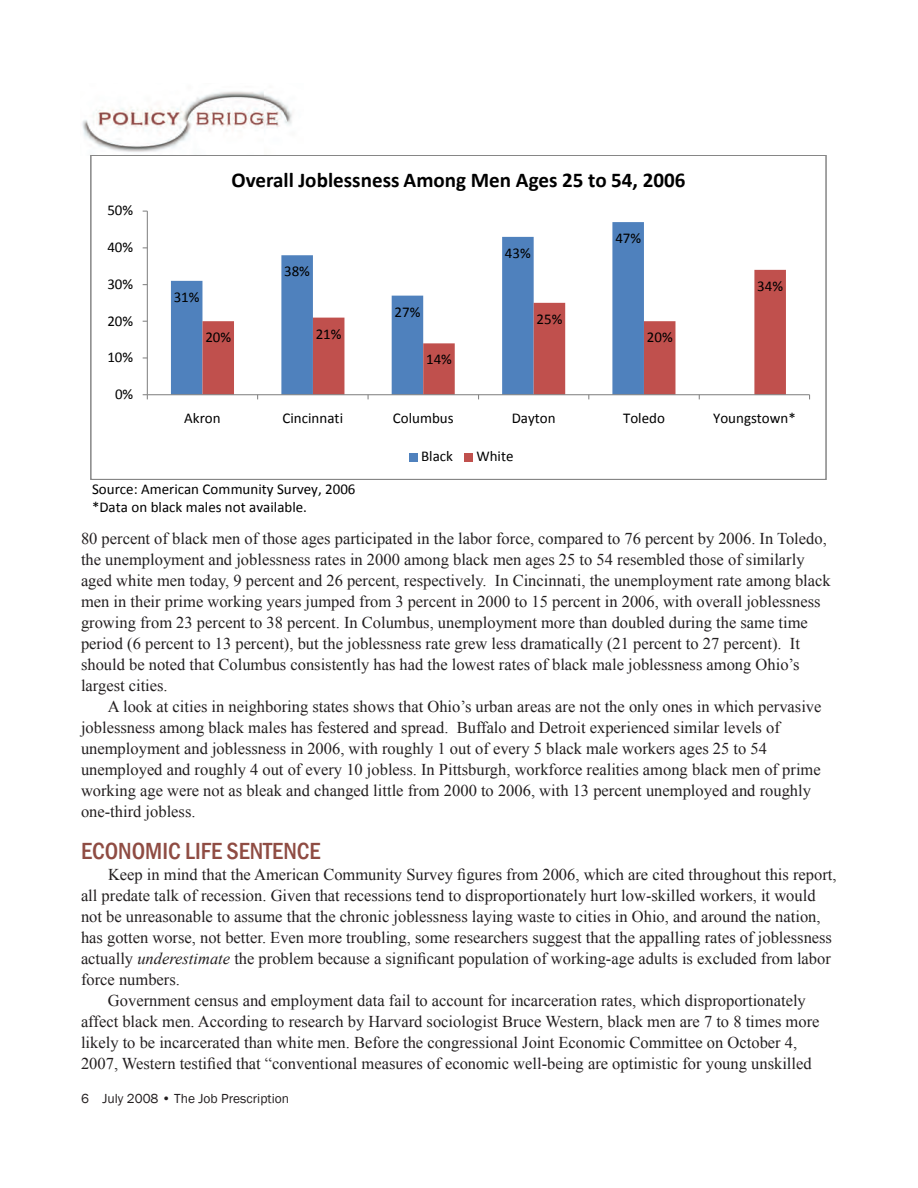
<style>
.page{position:relative;width:918px;height:1188px;background:#fff}
.page>*{position:absolute;margin:0;border:0;box-sizing:border-box;transform-origin:0 0}
.t1{font:500 condensed 24px "Franklin Gothic";color:#8f4c43}
.t2{font:700 21.15px "Calibri";color:#000}
.t3{font:16.5px/21px "Times New Roman";color:#231f20}
.t4{font:15px/18.5px "Calibri";color:#000}
.t5{font:13.5px "Franklin Gothic";color:#231f20}
.s1{font-style:italic}
</style>
<div class="page">
<img style="left:82px;top:91px;width:210px;height:61px">
<svg style="left:171px;top:222px;width:473px;height:172px"></svg>
<svg style="left:202px;top:270px;width:584px;height:124px"></svg>
<hr style="left:147px;top:211px;width:1px;height:184px;background:#868686">
<hr style="left:147px;top:394px;width:663px;height:1px;background:#868686">
<svg style="left:143px;top:394px;width:5px;height:5px"></svg>
<div style="left:409px;top:453px;width:9px;height:8px;background:#4f81bd"></div>
<div style="left:465px;top:453px;width:8px;height:8px;background:#c0504d"></div>
<div style="left:90px;top:155px;width:737px;height:325px;border:2px solid #868686"></div>
<p class="t4" style="left:107px;top:200px;width:27px">50%</p>
<p class="t4" style="left:107px;top:237px;width:27px">40%</p>
<p class="t4" style="left:107px;top:274px;width:27px">30%</p>
<p class="t4" style="left:107px;top:311px;width:27px">20%</p>
<p class="t4" style="left:107px;top:347px;width:27px">10%</p>
<p class="t4" style="left:115px;top:384px;width:20px">0%</p>
<p class="t2" style="left:231px;top:166px;width:455px">Overall Joblessness Among Men Ages 25 to 54, 2006</p>
<p class="t4" style="left:174px;top:287px;width:27px">31%</p>
<p class="t4" style="left:284px;top:261px;width:27px">38%</p>
<p class="t4" style="left:205px;top:327px;width:27px">20%</p>
<p class="t4" style="left:316px;top:324px;width:27px">21%</p>
<p class="t4" style="left:395px;top:302px;width:27px">27%</p>
<p class="t4" style="left:426px;top:349px;width:27px">14%</p>
<p class="t4" style="left:505px;top:243px;width:27px">43%</p>
<p class="t4" style="left:537px;top:309px;width:27px">25%</p>
<p class="t4" style="left:615px;top:228px;width:27px">47%</p>
<p class="t4" style="left:647px;top:327px;width:27px">20%</p>
<p class="t4" style="left:757px;top:276px;width:27px">34%</p>
<p class="t4" style="left:184px;top:408px;width:38px">Akron</p>
<p class="t4" style="left:283px;top:408px;width:62px">Cincinnati</p>
<p class="t4" style="left:393px;top:408px;width:62px">Columbus</p>
<p class="t4" style="left:512px;top:408px;width:46px">Dayton</p>
<p class="t4" style="left:623px;top:408px;width:43px">Toledo</p>
<p class="t4" style="left:713px;top:408px;width:84px">Youngstown*</p>
<p class="t4" style="left:421px;top:446px;width:33px">Black</p>
<p class="t4" style="left:476px;top:446px;width:39px">White</p>
<p class="t4" style="left:92px;top:479px;width:265px">Source: American Community Survey, 2006 *Data on black males not available.</p>
<p class="t3" style="left:81px;top:528px;width:751px">80 percent of black men of those ages participated in the labor force, compared to 76 percent by 2006. In Toledo, the unemployment and joblessness rates in 2000 among black men ages 25 to 54 resembled those of similarly aged white men today, 9 percent and 26 percent, respectively. In Cincinnati, the unemployment rate among black men in their prime working years jumped from 3 percent in 2000 to 15 percent in 2006, with overall joblessness growing from 23 percent to 38 percent. In Columbus, unemployment more than doubled during the same time period (6 percent to 13 percent), but the joblessness rate grew less dramatically (21 percent to 27 percent). It should be noted that Columbus consistently has had the lowest rates of black male joblessness among Ohio’s largest cities.</p>
<p class="t3" style="left:81px;top:696px;width:742px;text-indent:27px">A look at cities in neighboring states shows that Ohio’s urban areas are not the only ones in which pervasive joblessness among black males has festered and spread. Buffalo and Detroit experienced similar levels of unemployment and joblessness in 2006, with roughly 1 out of every 5 black male workers ages 25 to 54 unemployed and roughly 4 out of every 10 jobless. In Pittsburgh, workforce realities among black men of prime working age were not as bleak and changed little from 2000 to 2006, with 13 percent unemployed and roughly one-third jobless.</p>
<h1 class="t1" style="left:81px;top:835px;width:241px">ECONOMIC LIFE SENTENCE</h1>
<p class="t3" style="left:108px;top:864px;width:730px">Keep in mind that the American Community Survey figures from 2006, which are cited throughout this report,</p>
<p class="t3" style="left:81px;top:885px;width:736px">all predate talk of recession. Given that recessions tend to disproportionately hurt low-skilled workers, it would</p>
<p class="t3" style="left:81px;top:906px;width:741px">not be unreasonable to assume that the chronic joblessness laying waste to cities in Ohio, and around the nation,</p>
<p class="t3" style="left:81px;top:927px;width:753px">has gotten worse, not better. Even more troubling, some researchers suggest that the appalling rates of joblessness</p>
<p class="t3" style="left:81px;top:948px;width:751px">actually <span class="s1">underestimate</span> the problem because a significant population of working-age adults is excluded from labor</p>
<p class="t3" style="left:81px;top:969px;width:100px">force numbers.</p>
<p class="t3" style="left:108px;top:990px;width:699px">Government census and employment data fail to account for incarceration rates, which disproportionately</p>
<p class="t3" style="left:81px;top:1011px;width:740px">affect black men. According to research by Harvard sociologist Bruce Western, black men are 7 to 8 times more</p>
<p class="t3" style="left:81px;top:1032px;width:718px">likely to be incarcerated than white men. Before the congressional Joint Economic Committee on October 4,</p>
<p class="t3" style="left:81px;top:1053px;width:732px">2007, Western testified that “conventional measures of economic well-being are optimistic for young unskilled</p>
<p class="t5" style="left:81px;top:1090px;width:210px">6 July 2008 • The Job Prescription</p>
</div>
